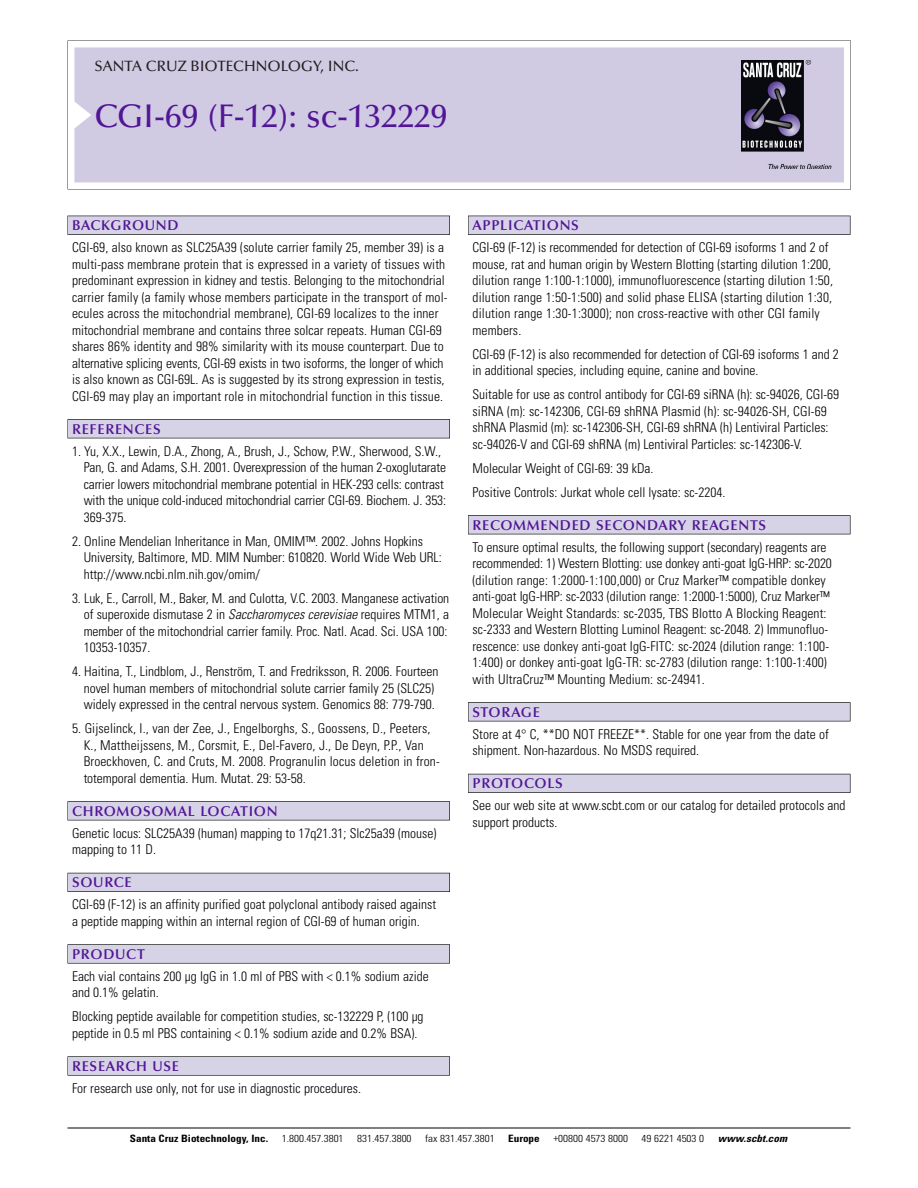
<style>
.page{position:relative;width:918px;height:1188px;background:#fff}
.page>*{position:absolute;margin:0;border:0;box-sizing:border-box;transform-origin:0 0}
.t1{font:500 33px "Optima";color:#511695}
.t2{font:500 15px "Optima";color:#231f20}
.t3{font:600 14.25px "Optima";letter-spacing:.05em;color:#511695}
.t4{font:300 condensed 13.5px/16.5px "Univers";color:#000}
.t5{font:300 condensed 10.2px "Univers";color:#000;scale:1.1 1}
.t6{font:700 condensed 10.2px "Univers";color:#000;scale:1.1 1}
.t7{font:italic 700 condensed 10.2px "Univers";letter-spacing:.005em;color:#000;scale:1.1 1}
.s1{font-style:italic}
</style>
<div class="page">
<svg style="left:68px;top:40px;width:783px;height:149px"></svg>
<div style="left:74px;top:47px;width:770px;height:135px;background:#d1cae3"></div>
<img style="left:741px;top:60px;width:90px;height:108px">
<div style="left:68px;top:216px;width:382px;height:19px;background:#525155"></div>
<div style="left:68px;top:216px;width:381px;height:18px;background:#d7d3e7"></div>
<div style="left:68px;top:419px;width:382px;height:19px;background:#525155"></div>
<div style="left:68px;top:420px;width:381px;height:18px;background:#d7d3e7"></div>
<div style="left:68px;top:801px;width:382px;height:19px;background:#545357"></div>
<div style="left:68px;top:802px;width:381px;height:18px;background:#d7d3e7"></div>
<div style="left:68px;top:873px;width:382px;height:19px;background:#54535a"></div>
<div style="left:68px;top:873px;width:381px;height:18px;background:#d7d3e7"></div>
<svg style="left:68px;top:944px;width:382px;height:20px"></svg>
<div style="left:68px;top:945px;width:381px;height:18px;background:#d7d3e7"></div>
<div style="left:68px;top:1056px;width:382px;height:20px;background:#626263"></div>
<div style="left:68px;top:1057px;width:381px;height:18px;background:#d7d3e7"></div>
<div style="left:468px;top:216px;width:382px;height:19px;background:#525155"></div>
<div style="left:468px;top:216px;width:382px;height:18px;background:#d7d3e7"></div>
<div style="left:468px;top:515px;width:382px;height:19px;background:#525155"></div>
<div style="left:468px;top:516px;width:382px;height:18px;background:#d7d3e7"></div>
<div style="left:468px;top:702px;width:382px;height:19px;background:#545357"></div>
<div style="left:468px;top:703px;width:382px;height:18px;background:#d7d3e7"></div>
<div style="left:468px;top:774px;width:382px;height:19px;background:#54535a"></div>
<div style="left:468px;top:774px;width:382px;height:18px;background:#d7d3e7"></div>
<hr style="left:68px;top:1128px;width:782px;height:1px;background:#000">
<p class="t2" style="left:94px;top:61px;width:266px">SANTA CRUZ BIOTECHNOLOGY, INC.</p>
<h1 class="t1" style="left:94px;top:103px;width:354px">CGI-69 (F-12): sc-132229</h1>
<p class="t3" style="left:72px;top:219px;width:108px">BACKGROUND</p>
<p class="t4" style="left:72px;top:240px;width:377px">CGI-69, also known as SLC25A39 (solute carrier family 25, member 39) is a multi-pass membrane protein that is expressed in a variety of tissues with predominant expression in kidney and testis. Belonging to the mitochondrial carrier family (a family whose members participate in the transport of mol&shy;ecules across the mitochondrial membrane), CGI-69 localizes to the inner mitochondrial membrane and contains three solcar repeats. Human CGI-69 shares 86% identity and 98% similarity with its mouse counterpart. Due to alternative splicing events, CGI-69 exists in two isoforms, the longer of which is also known as CGI-69L. As is suggested by its strong expression in testis, CGI-69 may play an important role in mitochondrial function in this tissue.</p>
<p class="t3" style="left:72px;top:423px;width:90px">REFERENCES</p>
<p class="t4" style="left:84px;top:444px;width:364px;text-indent:-12px">1. Yu, X.X., Lewin, D.A., Zhong, A., Brush, J., Schow, P.W., Sherwood, S.W., Pan, G. and Adams, S.H. 2001. Overexpression of the human 2-oxoglutarate carrier lowers mitochondrial membrane potential in HEK-293 cells: contrast with the unique cold-induced mitochondrial carrier CGI-69. Biochem. J. 353:<br>369-375.</p>
<p class="t4" style="left:84px;top:534px;width:360px;text-indent:-12px">2. Online Mendelian Inheritance in Man, OMIM™. 2002. Johns Hopkins<br>University, Baltimore, MD. MIM Number: 610820. World Wide Web URL: http://www.ncbi.nlm.nih.gov/omim/</p>
<p class="t4" style="left:84px;top:591px;width:367px;text-indent:-12px">3. Luk, E., Carroll, M., Baker, M. and Culotta, V.C. 2003. Manganese activation of superoxide dismutase 2 in <span class="s1">Saccharomyces cerevisiae</span> requires MTM1, a member of the mitochondrial carrier family. Proc. Natl. Acad. Sci. USA 100:<br>10353-10357.</p>
<p class="t4" style="left:72px;top:664px;width:368px;text-align:center">4. Haitina, T., Lindblom, J., Renström, T. and Fredriksson, R. 2006. Fourteen novel human members of mitochondrial solute carrier family 25 (SLC25) widely expressed in the central nervous system. Genomics 88: 779-790.</p>
<p class="t4" style="left:84px;top:721px;width:358px;text-indent:-12px">5. Gijselinck, I., van der Zee, J., Engelborghs, S., Goossens, D., Peeters, K., Mattheijssens, M., Corsmit, E., Del-Favero, J., De Deyn, P.P., Van Broeckhoven, C. and Cruts, M. 2008. Progranulin locus deletion in fron&shy;totemporal dementia. Hum. Mutat. 29: 53-58.</p>
<p class="t3" style="left:72px;top:805px;width:207px">CHROMOSOMAL LOCATION</p>
<p class="t4" style="left:72px;top:826px;width:366px">Genetic locus: SLC25A39 (human) mapping to 17q21.31; Slc25a39 (mouse) mapping to 11 D.</p>
<p class="t3" style="left:72px;top:877px;width:61px">SOURCE</p>
<p class="t4" style="left:72px;top:897px;width:366px">CGI-69 (F-12) is an affinity purified goat polyclonal antibody raised against a peptide mapping within an internal region of CGI-69 of human origin.</p>
<p class="t3" style="left:72px;top:948px;width:74px">PRODUCT</p>
<p class="t4" style="left:72px;top:969px;width:358px">Each vial contains 200 µg IgG in 1.0 ml of PBS with &lt; 0.1% sodium azide and 0.1% gelatin.</p>
<p class="t4" style="left:72px;top:1009px;width:353px">Blocking peptide available for competition studies, sc-132229 P, (100 µg peptide in 0.5 ml PBS containing &lt; 0.1% sodium azide and 0.2% BSA).</p>
<p class="t3" style="left:72px;top:1060px;width:109px">RESEARCH USE</p>
<p class="t4" style="left:72px;top:1081px;width:290px">For research use only, not for use in diagnostic procedures.</p>
<p class="t3" style="left:473px;top:219px;width:108px">APPLICATIONS</p>
<p class="t4" style="left:473px;top:240px;width:362px">CGI-69 (F-12) is recommended for detection of CGI-69 isoforms 1 and 2 of mouse, rat and human origin by Western Blotting (starting dilution 1:200, dilution range 1:100-1:1000), immunofluorescence (starting dilution 1:50, dilution range 1:50-1:500) and solid phase ELISA (starting dilution 1:30, dilution range 1:30-1:3000); non cross-reactive with other CGI family members.</p>
<p class="t4" style="left:473px;top:347px;width:368px">CGI-69 (F-12) is also recommended for detection of CGI-69 isoforms 1 and 2 in additional species, including equine, canine and bovine.</p>
<p class="t4" style="left:473px;top:387px;width:368px">Suitable for use as control antibody for CGI-69 siRNA (h): sc-94026, CGI-69 siRNA (m): sc-142306, CGI-69 shRNA Plasmid (h): sc-94026-SH, CGI-69 shRNA Plasmid (m): sc-142306-SH, CGI-69 shRNA (h) Lentiviral Particles: sc-94026-V and CGI-69 shRNA (m) Lentiviral Particles: sc-142306-V.</p>
<p class="t4" style="left:473px;top:457px;width:254px;line-height:24px">Molecular Weight of CGI-69: 39 kDa.<br>Positive Controls: Jurkat whole cell lysate: sc-2204.</p>
<p class="t3" style="left:473px;top:519px;width:295px">RECOMMENDED SECONDARY REAGENTS</p>
<p class="t4" style="left:473px;top:540px;width:361px">To ensure optimal results, the following support (secondary) reagents are recommended: 1) Western Blotting: use donkey anti-goat IgG-HRP: sc-2020 (dilution range: 1:2000-1:100,000) or Cruz Marker™ compatible donkey anti-goat IgG-HRP: sc-2033 (dilution range: 1:2000-1:5000), Cruz Marker™ Molecular Weight Standards: sc-2035, TBS Blotto A Blocking Reagent: sc-2333 and Western Blotting Luminol Reagent: sc-2048. 2) Immunofluo&shy;rescence: use donkey anti-goat IgG-FITC: sc-2024 (dilution range: 1:100- 1:400) or donkey anti-goat IgG-TR: sc-2783 (dilution range: 1:100-1:400) with UltraCruz™ Mounting Medium: sc-24941.</p>
<p class="t3" style="left:473px;top:706px;width:69px">STORAGE</p>
<p class="t4" style="left:473px;top:727px;width:358px">Store at 4° C, **DO NOT FREEZE**. Stable for one year from the date of shipment. Non-hazardous. No MSDS required.</p>
<p class="t3" style="left:473px;top:778px;width:92px">PROTOCOLS</p>
<p class="t4" style="left:473px;top:798px;width:375px">See our web site at www.scbt.com or our catalog for detailed protocols and support products.</p>
<p class="t6" style="left:130px;top:1135px;width:127px">Santa Cruz Biotechnology, Inc.</p>
<p class="t5" style="left:282px;top:1135px;width:58px">1.800.457.3801</p>
<p class="t5" style="left:357px;top:1135px;width:51px">831.457.3800</p>
<p class="t5" style="left:425px;top:1135px;width:65px">fax 831.457.3801</p>
<p class="t6" style="left:508px;top:1135px;width:30px">Europe</p>
<p class="t5" style="left:553px;top:1135px;width:69px">+00800 4573 8000</p>
<p class="t5" style="left:642px;top:1135px;width:58px">49 6221 4503 0</p>
<p class="t7" style="left:718px;top:1135px;width:64px">www.scbt.com</p>
</div>
